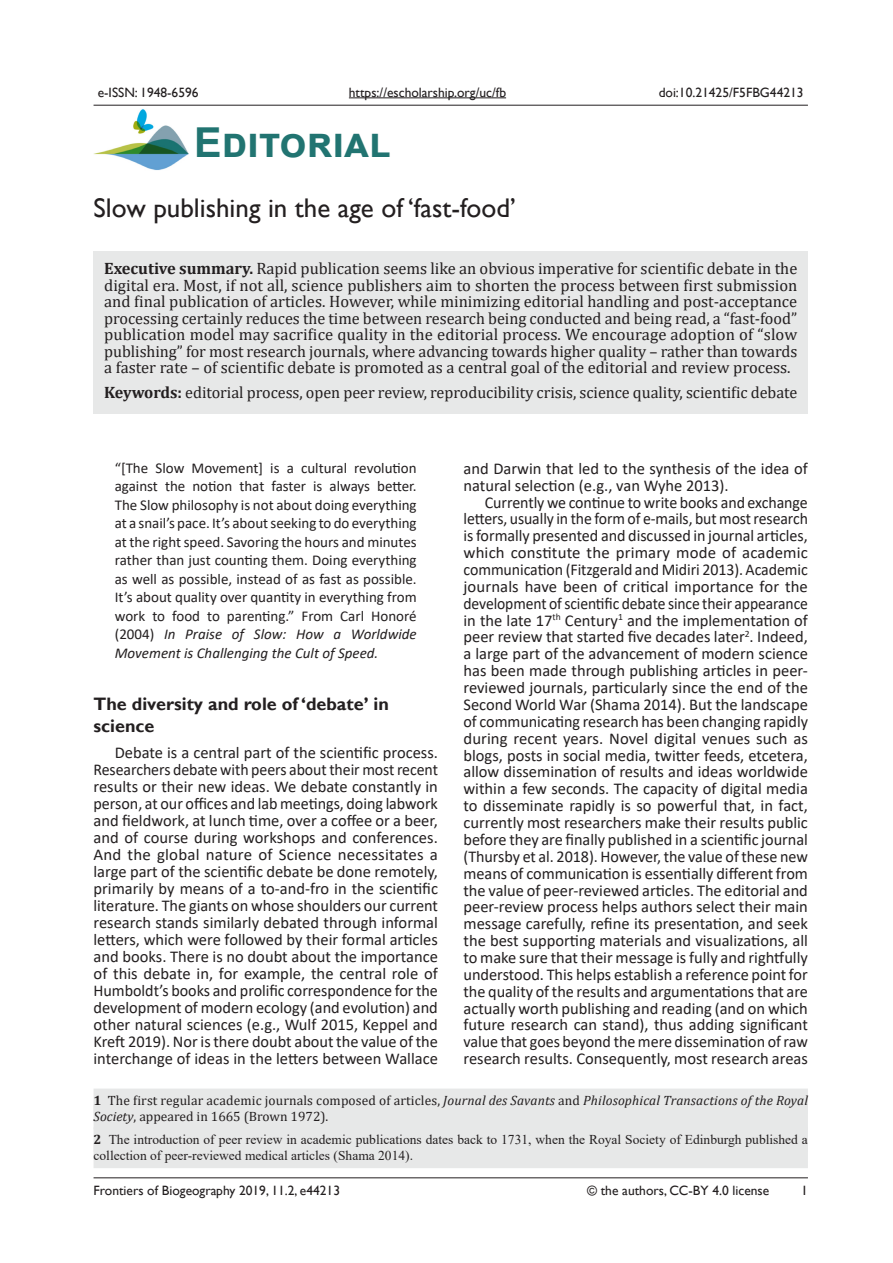
<style>
.page{position:relative;width:893px;height:1263px;background:#fff}
.page>*{position:absolute;margin:0;border:0;box-sizing:border-box;transform-origin:0 0}
.t1{font:700 41.25px "Arial";color:#217471}
.ArticleTitle{font:27px "Gill Sans";color:#231f20}
.Heading1{font:700 18px/22.2px "Gill Sans";color:#231f20}
.Paragraph{font:16.5px/16.8px "Calibri";color:#231f20;text-align:justify}
.Abstract{font:16.5px/16.5px "Cambria";color:#231f20;text-align:justify}
.Keywords{font:16.5px "Cambria";color:#231f20}
.BlockQuoteEditorial{font:15px/18.6px "Calibri";color:#231f20;text-align:justify}
.Footnote{font:13.5px "Times New Roman";color:#231f20}
.Footnote-2{font:13.5px "Cambria";letter-spacing:.01em;color:#231f20}
.t2{font:13.5px "Gill Sans";color:#231f20}
.s1{font-weight:700}
.s2{font-style:italic}
.s3{font-family:"Cambria";font-weight:700}
</style>
<div class="page">
<hr style="left:94px;top:105px;width:714px;height:1px;background:#231f20">
<hr style="left:94px;top:1177px;width:714px;height:1px;background:#231f20">
<hr style="left:349px;top:98px;width:157px;height:1px;background:#231f20">
<img style="left:94px;top:109px;width:94px;height:61px">
<div style="left:94px;top:251px;width:714px;height:163px;background:#e7e8e8"></div>
<div style="left:94px;top:1088px;width:714px;height:25px;background:#e7e8e8"></div>
<div style="left:94px;top:1105px;width:714px;height:24px;background:#e7e8e8"></div>
<div style="left:94px;top:1127px;width:714px;height:25px;background:#e7e8e8"></div>
<div style="left:94px;top:1143px;width:714px;height:25px;background:#e7e8e8"></div>
<p class="t2" style="left:98px;top:84px;width:102px">e-ISSN: 1948-6596</p>
<p class="t2" style="left:349px;top:84px;width:159px">https://escholarship.org/uc/fb</p>
<p class="t2" style="left:659px;top:84px;width:147px">doi:10.21425/F5FBG44213</p>
<h1 class="t1" style="left:194px;top:114px;width:198px">Editorial</h1>
<p class="ArticleTitle" style="left:94px;top:192px;width:424px">Slow publishing in the age of ‘fast-food’</p>
<p class="Abstract" style="left:104px;top:260px;width:695px"><span class="s1">Executive summary.</span> Rapid publication seems like an obvious imperative for scientific debate in the digital era. Most, if not all, science publishers aim to shorten the process between first submission and final publication of articles. However, while minimizing editorial handling and post-acceptance processing certainly reduces the time between research being conducted and being read, a “fast-food” publication model may sacrifice quality in the editorial process. We encourage adoption of “slow publishing” for most research journals, where advancing towards higher quality – rather than towards a faster rate – of scientific debate is promoted as a central goal of the editorial and review process.</p>
<p class="Keywords" style="left:104px;top:383px;width:695px"><span class="s1">Keywords:</span> editorial process, open peer review, reproducibility crisis, science quality, scientific debate</p>
<p class="BlockQuoteEditorial" style="left:115px;top:458px;width:303px">“[The Slow Movement] is a cultural revolution against the notion that faster is always better.<br>The Slow philosophy is not about doing everything at a snail’s pace. It’s about seeking to do everything at the right speed. Savoring the hours and minutes rather than just counting them. Doing everything as well as possible, instead of as fast as possible.<br>It’s about quality over quantity in everything from work to food to parenting.” From Carl Honoré (2004) <span class="s2">In Praise of Slow: How a Worldwide Movement is Challenging the Cult of Speed.</span></p>
<p class="Heading1" style="left:94px;top:693px;width:297px">The diversity and role of ‘debate’ in science</p>
<p class="Paragraph" style="left:94px;top:743px;width:346px;text-indent:21px">Debate is a central part of the scientific process.<br>Researchers debate with peers about their most recent results or their new ideas. We debate constantly in person, at our offices and lab meetings, doing labwork and fieldwork, at lunch time, over a coffee or a beer, and of course during workshops and conferences.<br>And the global nature of Science necessitates a large part of the scientific debate be done remotely, primarily by means of a to-and-fro in the scientific literature. The giants on whose shoulders our current research stands similarly debated through informal letters, which were followed by their formal articles and books. There is no doubt about the importance of this debate in, for example, the central role of Humboldt’s books and prolific correspondence for the development of modern ecology (and evolution) and other natural sciences (e.g., Wulf 2015, Keppel and Kreft 2019). Nor is there doubt about the value of the interchange of ideas in the letters between Wallace</p>
<p class="Footnote-2" style="left:94px;top:1093px;width:716px"><span class="s1">1</span> The first regular academic journals composed of articles, <span class="s2">Journal des Savants</span> and <span class="s2">Philosophical Transactions of the Royal</span></p>
<p class="Footnote-2" style="left:94px;top:1109px;width:236px"><span class="s2">Society</span>, appeared in 1665 (Brown 1972).</p>
<p class="Footnote" style="left:94px;top:1130px;width:716px"><span class="s3">2</span> The introduction of peer review in academic publications dates back to 1731, when the Royal Society of Edinburgh published a</p>
<p class="Footnote" style="left:94px;top:1146px;width:321px">collection of peer-reviewed medical articles (Shama 2014).</p>
<p class="Paragraph" style="left:463px;top:459px;width:346px">and Darwin that led to the synthesis of the idea of natural selection (e.g., van Wyhe 2013).</p>
<p class="Paragraph" style="left:463px;top:493px;width:346px;text-indent:21px">Currently we continue to write books and exchange letters, usually in the form of e-mails, but most research is formally presented and discussed in journal articles, which constitute the primary mode of academic communication (Fitzgerald and Midiri 2013). Academic journals have been of critical importance for the development of scientific debate since their appearance in the late 17<sup>th</sup> Century<sup>1</sup> and the implementation of peer review that started five decades later<sup>2</sup>. Indeed, a large part of the advancement of modern science has been made through publishing articles in peer&shy;reviewed journals, particularly since the end of the Second World War (Shama 2014). But the landscape of communicating research has been changing rapidly during recent years. Novel digital venues such as blogs, posts in social media, twitter feeds, etcetera, allow dissemination of results and ideas worldwide within a few seconds. The capacity of digital media to disseminate rapidly is so powerful that, in fact, currently most researchers make their results public before they are finally published in a scientific journal (Thursby et al. 2018). However, the value of these new means of communication is essentially different from the value of peer-reviewed articles. The editorial and peer-review process helps authors select their main message carefully, refine its presentation, and seek the best supporting materials and visualizations, all to make sure that their message is fully and rightfully understood. This helps establish a reference point for the quality of the results and argumentations that are actually worth publishing and reading (and on which future research can stand), thus adding significant value that goes beyond the mere dissemination of raw research results. Consequently, most research areas</p>
<p class="t2" style="left:94px;top:1182px;width:248px">Frontiers of Biogeography 2019, 11.2, e44213</p>
<p class="t2" style="left:587px;top:1182px;width:184px">© the authors, CC-BY 4.0 license</p>
<p class="t2" style="left:801px;top:1182px;width:8px">1</p>
</div>
